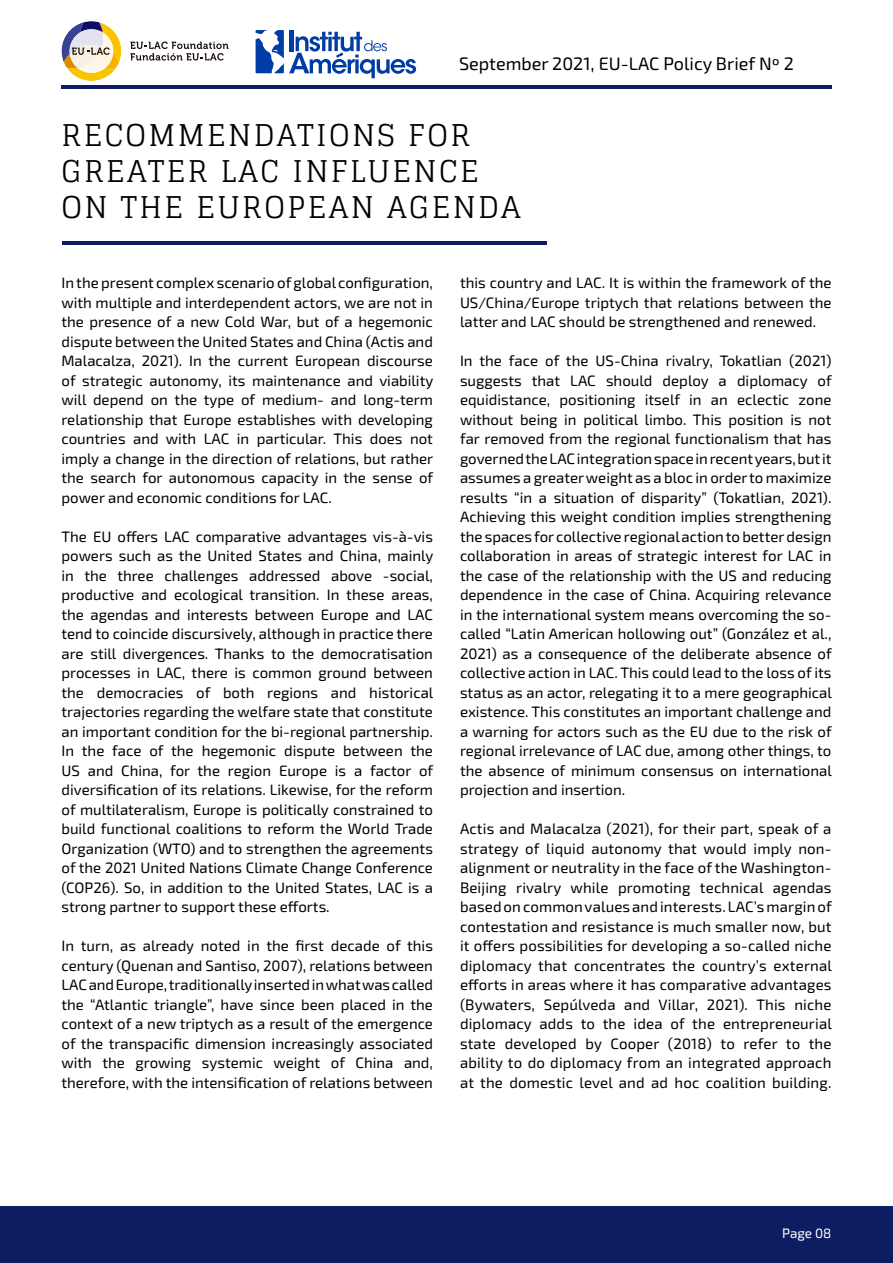
<style>
.page{position:relative;width:893px;height:1263px;background:#fff}
.page>*{position:absolute;margin:0;border:0;box-sizing:border-box;transform-origin:0 0}
.t1{font:30px/36px "Glegoo";letter-spacing:.08em;color:#000}
.t2{font:18px "Exo 2";color:#000}
.t3{font:15px/19.5px "Exo 2";color:#000;text-align:justify}
.t4{font:13.5px "Exo 2";color:#fff}
</style>
<div class="page">
<svg style="left:130px;top:42px;width:99px;height:19px"></svg>
<svg style="left:62px;top:21px;width:59px;height:60px"></svg>
<hr style="left:62px;top:86px;width:769px;height:3px;background:#0c1d62">
<div style="left:0;top:1206px;width:893px;height:57px;background:#0c1d62"></div>
<svg style="left:256px;top:30px;width:160px;height:48px"></svg>
<hr style="left:62px;top:242px;width:484px;height:3px;background:#0c1d62">
<p class="t2" style="left:459px;top:51px;width:336px">September 2021, EU-LAC Policy Brief Nº 2</p>
<h1 class="t1" style="left:62px;top:118px;width:461px">RECOMMENDATIONS FOR<br>GREATER LAC INFLUENCE<br>ON THE EUROPEAN AGENDA</h1>
<p class="t3" style="left:62px;top:272px;width:373px">In the present complex scenario of global configuration, with multiple and interdependent actors, we are not in the presence of a new Cold War, but of a hegemonic dispute between the United States and China (Actis and Malacalza, 2021). In the current European discourse of strategic autonomy, its maintenance and viability will depend on the type of medium- and long-term relationship that Europe establishes with developing countries and with LAC in particular. This does not imply a change in the direction of relations, but rather the search for autonomous capacity in the sense of power and economic conditions for LAC.</p>
<p class="t3" style="left:62px;top:526px;width:373px">The EU offers LAC comparative advantages vis-à-vis powers such as the United States and China, mainly in the three challenges addressed above -social, productive and ecological transition. In these areas, the agendas and interests between Europe and LAC tend to coincide discursively, although in practice there are still divergences. Thanks to the democratisation processes in LAC, there is common ground between the democracies of both regions and historical trajectories regarding the welfare state that constitute an important condition for the bi-regional partnership.<br>In the face of the hegemonic dispute between the US and China, for the region Europe is a factor of diversification of its relations. Likewise, for the reform of multilateralism, Europe is politically constrained to build functional coalitions to reform the World Trade Organization (WTO) and to strengthen the agreements of the 2021 United Nations Climate Change Conference (COP26). So, in addition to the United States, LAC is a strong partner to support these efforts.</p>
<p class="t3" style="left:62px;top:935px;width:373px">In turn, as already noted in the first decade of this century (Quenan and Santiso, 2007), relations between LAC and Europe, traditionally inserted in what was called the “Atlantic triangle”, have since been placed in the context of a new triptych as a result of the emergence of the transpacific dimension increasingly associated with the growing systemic weight of China and, therefore, with the intensification of relations between</p>
<p class="t3" style="left:460px;top:272px;width:373px">this country and LAC. It is within the framework of the US/China/Europe triptych that relations between the latter and LAC should be strengthened and renewed.</p>
<p class="t3" style="left:460px;top:350px;width:373px">In the face of the US-China rivalry, Tokatlian (2021) suggests that LAC should deploy a diplomacy of equidistance, positioning itself in an eclectic zone without being in political limbo. This position is not far removed from the regional functionalism that has governed the LAC integration space in recent years, but it assumes a greater weight as a bloc in order to maximize results “in a situation of disparity” (Tokatlian, 2021).<br>Achieving this weight condition implies strengthening the spaces for collective regional action to better design collaboration in areas of strategic interest for LAC in the case of the relationship with the US and reducing dependence in the case of China. Acquiring relevance in the international system means overcoming the so&shy;called “Latin American hollowing out” (González et al., 2021) as a consequence of the deliberate absence of collective action in LAC. This could lead to the loss of its status as an actor, relegating it to a mere geographical existence. This constitutes an important challenge and a warning for actors such as the EU due to the risk of regional irrelevance of LAC due, among other things, to the absence of minimum consensus on international projection and insertion.</p>
<p class="t3" style="left:460px;top:818px;width:373px">Actis and Malacalza (2021), for their part, speak of a strategy of liquid autonomy that would imply non&shy;alignment or neutrality in the face of the Washington-Beijing rivalry while promoting technical agendas based on common values and interests. LAC’s margin of contestation and resistance is much smaller now, but it offers possibilities for developing a so-called niche diplomacy that concentrates the country’s external efforts in areas where it has comparative advantages (Bywaters, Sepúlveda and Villar, 2021). This niche diplomacy adds to the idea of the entrepreneurial state developed by Cooper (2018) to refer to the ability to do diplomacy from an integrated approach at the domestic level and ad hoc coalition building.</p>
<p class="t4" style="left:782px;top:1223px;width:51px">Page 08</p>
</div>
